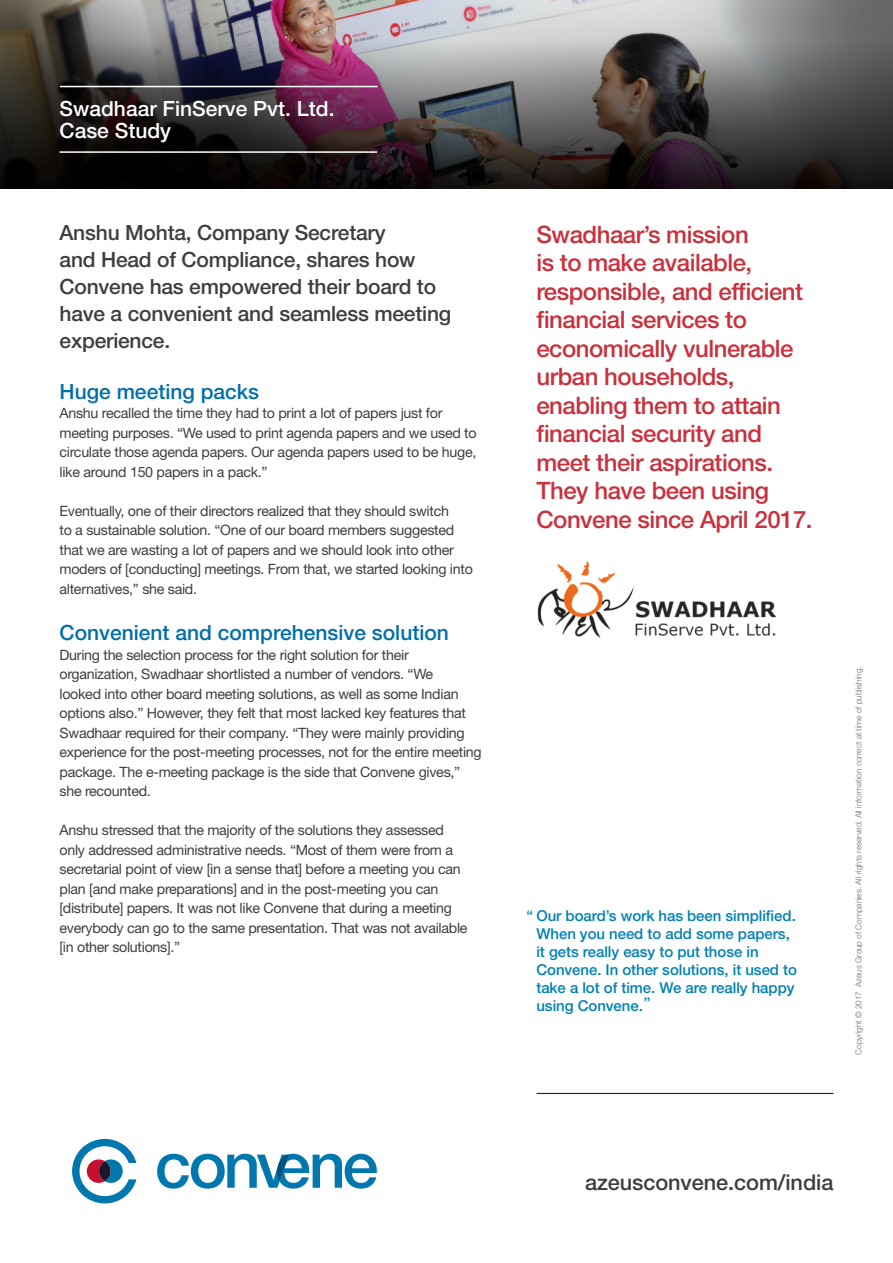
<style>
.page{position:relative;width:893px;height:1263px;background:#fff}
.page>*{position:absolute;margin:0;border:0;box-sizing:border-box;transform-origin:0 0}
.t1{font:500 24px/28.5px "Helvetica Neue LT Std";letter-spacing:-.02em;color:#c9313c}
.t2{font:500 21.75px "Helvetica Neue LT Std";letter-spacing:-.005em;color:#3e3e3f}
.t3{font:500 21px/27px "Helvetica Neue LT Std";letter-spacing:-.01em;color:#3e3e3f}
.t4{font:500 21px "Helvetica Neue LT Std";color:#006eab}
.t5{font:500 21px "Helvetica Neue LT Std";color:#fff}
.t6{font:500 15px/18px "Helvetica Neue LT Std";letter-spacing:-.005em;color:#0081b4}
.t7{font:14.25px/19.5px "Helvetica Neue LT Std";letter-spacing:-.02em;color:#3e3e3f}
.t8{font:300 8.25px "Helvetica Neue LT Std";letter-spacing:-.005em;color:#6c6d70}
</style>
<div class="page">
<img style="left:0;top:0;width:893px;height:189px">
<hr style="left:537px;top:1093px;width:296px;height:1px;background:#231f20">
<hr style="left:60px;top:86px;width:318px;height:1px;background:#fff">
<hr style="left:60px;top:151px;width:317px;height:2px;background:#fff">
<svg style="left:72px;top:1139px;width:64px;height:64px"></svg>
<svg style="left:99px;top:1161px;width:12px;height:20px"></svg>
<svg style="left:157px;top:1154px;width:220px;height:34px"></svg>
<img style="left:537px;top:561px;width:240px;height:77px">
<p class="t5" style="left:60px;top:96px;width:277px">Swadhaar FinServe Pvt. Ltd.</p>
<p class="t5" style="left:60px;top:118px;width:113px">Case Study</p>
<p class="t3" style="left:60px;top:219px;width:393px">Anshu Mohta, Company Secretary<br>and Head of Compliance, shares how<br>Convene has empowered their board to have a convenient and seamless meeting experience.</p>
<p class="t4" style="left:60px;top:379px;width:201px">Huge meeting packs</p>
<p class="t7" style="left:60px;top:403px;width:419px">Anshu recalled the time they had to print a lot of papers just for meeting purposes. “We used to print agenda papers and we used to circulate those agenda papers. Our agenda papers used to be huge, like around 150 papers in a pack.”</p>
<p class="t7" style="left:60px;top:501px;width:415px">Eventually, one of their directors realized that they should switch<br>to a sustainable solution. “One of our board members suggested that we are wasting a lot of papers and we should look into other moders of [conducting] meetings. From that, we started looking into alternatives,” she said.</p>
<p class="t4" style="left:60px;top:620px;width:391px">Convenient and comprehensive solution</p>
<p class="t7" style="left:60px;top:644px;width:424px">During the selection process for the right solution for their organization, Swadhaar shortlisted a number of vendors. “We<br>looked into other board meeting solutions, as well as some Indian options also.” However, they felt that most lacked key features that Swadhaar required for their company. “They were mainly providing experience for the post-meeting processes, not for the entire meeting package. The e-meeting package is the side that Convene gives,” she recounted.</p>
<p class="t7" style="left:60px;top:820px;width:410px">Anshu stressed that the majority of the solutions they assessed only addressed administrative needs. “Most of them were from a secretarial point of view [in a sense that] before a meeting you can plan [and make preparations] and in the post-meeting you can [distribute] papers. It was not like Convene that during a meeting everybody can go to the same presentation. That was not available [in other solutions].”</p>
<p class="t1" style="left:536px;top:219px;width:278px">Swadhaar’s mission<br>is to make available, responsible, and efficient financial services to economically vulnerable urban households, enabling them to attain financial security and meet their aspirations.<br>They have been using<br>Convene since April 2017.</p>
<p class="t6" style="left:536px;top:906px;width:262px;text-indent:-10px">“ Our board’s work has been simplified.<br>When you need to add some papers, it gets really easy to put those in<br>Convene. In other solutions, it used to take a lot of time. We are really happy using Convene.</p>
<p class="t6" style="left:651px;top:1006px;width:8px;rotate:-180deg">“</p>
<p class="t8" style="left:854px;top:1055px;width:390px;rotate:-90deg">Copyright © 2017 Azeus Group of Companies. All rights reserved. All information correct at time of publishing.</p>
<p class="t2" style="left:585px;top:1169px;width:250px">azeusconvene.com/india</p>
</div>
